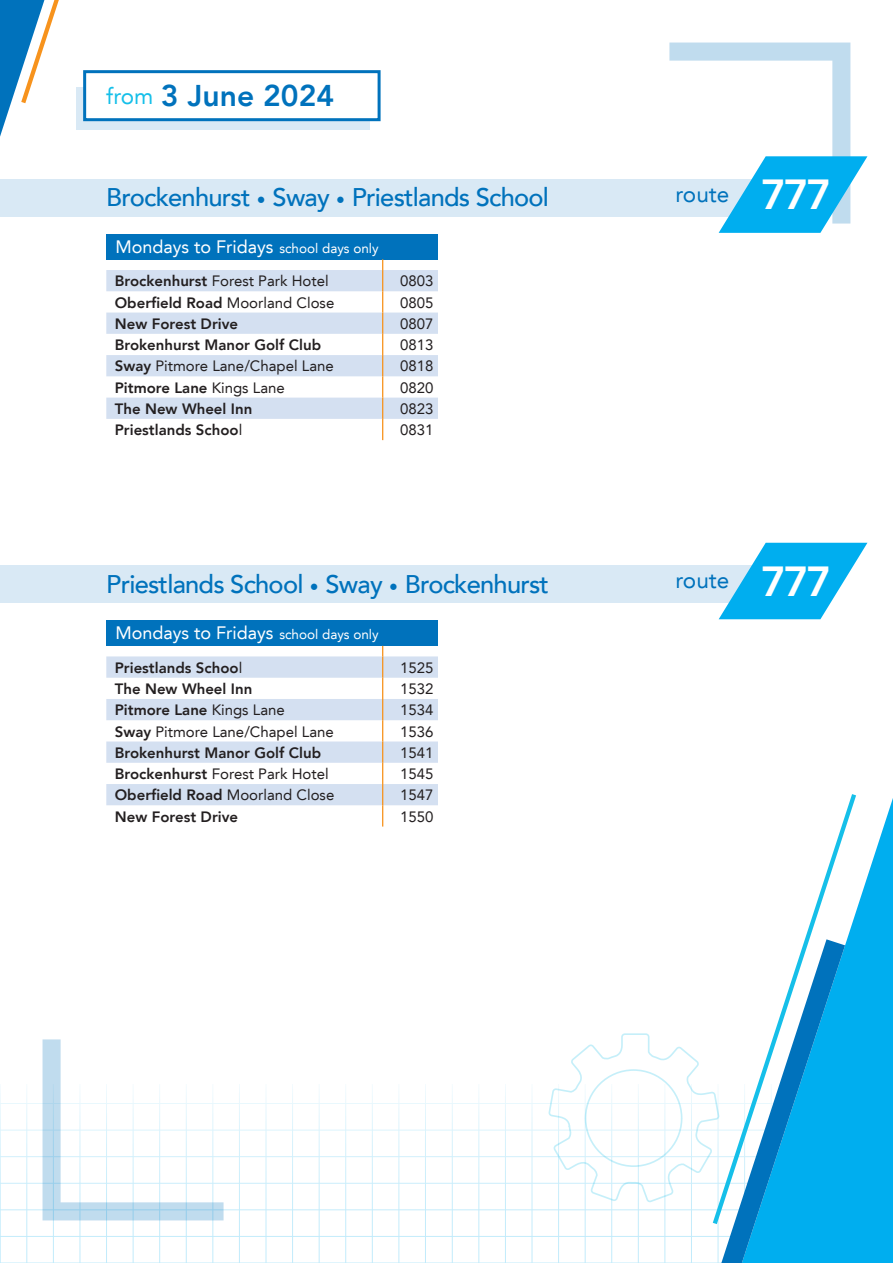
<style>
.page{position:relative;width:893px;height:1263px;background:#fff}
.page>*{position:absolute;margin:0;border:0;box-sizing:border-box;transform-origin:0 0}
.t1{font:800 42px "Avenir LT";letter-spacing:-.05em;color:#fff}
.t2{font:800 30px "Avenir LT";color:#0072bc}
.t3{font:500 25.5px "Avenir LT";letter-spacing:-.03em;color:#0072bc}
.t4{font:22.5px "Avenir LT";color:#0072bc}
.t5{font:18px "Avenir LT";color:#fff}
.t6{font:800 15px "Avenir LT";color:#231f20}
.t7{font:15px "Avenir LT";color:#231f20}
.s1{font-weight:400;font-size:22.5px;color:#15bfe9}
.s2{font-size:17.7px}
.s3{font-size:13.5px}
.s4{font-weight:800}
.s5{font-weight:400}
</style>
<div class="page">
<hr style="left:0;top:1103px;width:891px;height:1px;background:#00aeef">
<hr style="left:0;top:1130px;width:891px;height:1px;background:#00aeef">
<hr style="left:0;top:1156px;width:891px;height:1px;background:#00aeef">
<hr style="left:0;top:1183px;width:891px;height:1px;background:#00aeef">
<hr style="left:0;top:1209px;width:891px;height:1px;background:#00aeef">
<hr style="left:0;top:1236px;width:891px;height:1px;background:#00aeef">
<hr style="left:0;top:1262px;width:891px;height:1px;background:#00aeef">
<hr style="left:425px;top:1084px;width:1px;height:179px;background:#00aeef">
<hr style="left:399px;top:1084px;width:1px;height:179px;background:#00aeef">
<hr style="left:372px;top:1084px;width:1px;height:179px;background:#00aeef">
<hr style="left:345px;top:1084px;width:1px;height:179px;background:#00aeef">
<hr style="left:319px;top:1084px;width:1px;height:179px;background:#00aeef">
<hr style="left:292px;top:1084px;width:1px;height:179px;background:#00aeef">
<hr style="left:266px;top:1084px;width:1px;height:179px;background:#00aeef">
<hr style="left:239px;top:1084px;width:1px;height:179px;background:#00aeef">
<hr style="left:213px;top:1084px;width:1px;height:179px;background:#00aeef">
<hr style="left:186px;top:1084px;width:1px;height:179px;background:#00aeef">
<hr style="left:159px;top:1084px;width:1px;height:179px;background:#00aeef">
<hr style="left:133px;top:1084px;width:1px;height:179px;background:#00aeef">
<hr style="left:106px;top:1084px;width:1px;height:179px;background:#00aeef">
<hr style="left:80px;top:1084px;width:1px;height:179px;background:#00aeef">
<hr style="left:53px;top:1084px;width:1px;height:179px;background:#00aeef">
<hr style="left:27px;top:1084px;width:1px;height:179px;background:#00aeef">
<hr style="left:0;top:1084px;width:1px;height:179px;background:#00aeef">
<hr style="left:532px;top:1084px;width:1px;height:179px;background:#00aeef">
<hr style="left:505px;top:1084px;width:1px;height:179px;background:#00aeef">
<hr style="left:479px;top:1084px;width:1px;height:179px;background:#00aeef">
<hr style="left:452px;top:1084px;width:1px;height:179px;background:#00aeef">
<svg style="left:845px;top:798px;width:48px;height:465px;fill:#00aeef"></svg>
<svg style="left:805px;top:794px;width:51px;height:430px"></svg>
<svg style="left:0;top:0;width:59px;height:137px"></svg>
<svg style="left:43px;top:1039px;width:181px;height:181px"></svg>
<svg style="left:548px;top:939px;width:297px;height:324px"></svg>
<div style="left:106px;top:234px;width:332px;height:25px;background:#0072bc"></div>
<svg style="left:106px;top:270px;width:332px;height:149px;fill:#d4e0f1"></svg>
<svg style="left:382px;top:259px;width:1px;height:181px"></svg>
<div style="left:0;top:179px;width:766px;height:37px;background:#d9e9f5"></div>
<svg style="left:669px;top:43px;width:198px;height:190px"></svg>
<div style="left:106px;top:620px;width:332px;height:26px;background:#0072bc"></div>
<svg style="left:106px;top:656px;width:332px;height:149px;fill:#d4e0f1"></svg>
<svg style="left:382px;top:646px;width:1px;height:180px"></svg>
<div style="left:0;top:565px;width:766px;height:38px;background:#d9e9f5"></div>
<svg style="left:719px;top:543px;width:148px;height:76px"></svg>
<svg style="left:77px;top:87px;width:293px;height:43px;fill:#d9e9f5"></svg>
<div style="left:83px;top:70px;width:298px;height:51px;background:#fff;border:3px solid #0072bc"></div>
<p class="t2" style="left:106px;top:77px;width:229px"><span class="s1">from</span> 3 June 2024</p>
<p class="t3" style="left:106px;top:183px;width:444px">Brockenhurst <span class="s2">•</span> Sway <span class="s2">•</span> Priestlands School</p>
<p class="t4" style="left:675px;top:181px;width:55px">route</p>
<p class="t1" style="left:761px;top:170px;width:72px">777</p>
<p class="t5" style="left:115px;top:236px;width:265px">Mondays to Fridays <span class="s3">school days only</span></p>
<p class="t7" style="left:115px;top:272px;width:215px"><span class="s4">Brockenhurst</span> Forest Park Hotel</p>
<p class="t7" style="left:400px;top:272px;width:35px">0803</p>
<p class="t6" style="left:115px;top:293px;width:221px">Oberfield Road <span class="s5">Moorland Close</span></p>
<p class="t7" style="left:400px;top:294px;width:35px">0805</p>
<p class="t6" style="left:115px;top:315px;width:125px">New Forest Drive</p>
<p class="t7" style="left:400px;top:315px;width:35px">0807</p>
<p class="t6" style="left:115px;top:336px;width:208px">Brokenhurst Manor Golf Club</p>
<p class="t7" style="left:400px;top:336px;width:35px">0813</p>
<p class="t7" style="left:115px;top:357px;width:220px"><span class="s4">Sway</span> Pitmore Lane/Chapel Lane</p>
<p class="t7" style="left:400px;top:357px;width:35px">0818</p>
<p class="t6" style="left:115px;top:379px;width:172px">Pitmore Lane <span class="s5">Kings Lane</span></p>
<p class="t7" style="left:400px;top:379px;width:35px">0820</p>
<p class="t6" style="left:115px;top:400px;width:139px">The New Wheel Inn</p>
<p class="t7" style="left:400px;top:400px;width:35px">0823</p>
<p class="t6" style="left:115px;top:421px;width:129px">Priestlands Schoo<span class="s5">l</span></p>
<p class="t7" style="left:400px;top:421px;width:35px">0831</p>
<p class="t3" style="left:106px;top:569px;width:444px">Priestlands School <span class="s2">•</span> Sway <span class="s2">•</span> Brockenhurst</p>
<p class="t4" style="left:675px;top:568px;width:55px">route</p>
<p class="t1" style="left:761px;top:556px;width:72px">777</p>
<p class="t5" style="left:115px;top:623px;width:265px">Mondays to Fridays <span class="s3">school days only</span></p>
<p class="t6" style="left:115px;top:659px;width:129px">Priestlands Schoo<span class="s5">l</span></p>
<p class="t7" style="left:400px;top:659px;width:35px">1525</p>
<p class="t6" style="left:115px;top:680px;width:139px">The New Wheel Inn</p>
<p class="t7" style="left:400px;top:680px;width:35px">1532</p>
<p class="t6" style="left:115px;top:701px;width:172px">Pitmore Lane <span class="s5">Kings Lane</span></p>
<p class="t7" style="left:400px;top:701px;width:35px">1534</p>
<p class="t7" style="left:115px;top:723px;width:220px"><span class="s4">Sway</span> Pitmore Lane/Chapel Lane</p>
<p class="t7" style="left:400px;top:723px;width:35px">1536</p>
<p class="t6" style="left:115px;top:744px;width:208px">Brokenhurst Manor Golf Club</p>
<p class="t7" style="left:400px;top:744px;width:35px">1541</p>
<p class="t7" style="left:115px;top:765px;width:215px"><span class="s4">Brockenhurst</span> Forest Park Hotel</p>
<p class="t7" style="left:400px;top:765px;width:35px">1545</p>
<p class="t6" style="left:115px;top:786px;width:221px">Oberfield Road <span class="s5">Moorland Close</span></p>
<p class="t7" style="left:400px;top:786px;width:35px">1547</p>
<p class="t6" style="left:115px;top:807px;width:125px">New Forest Drive</p>
<p class="t7" style="left:400px;top:808px;width:35px">1550</p>
</div>
